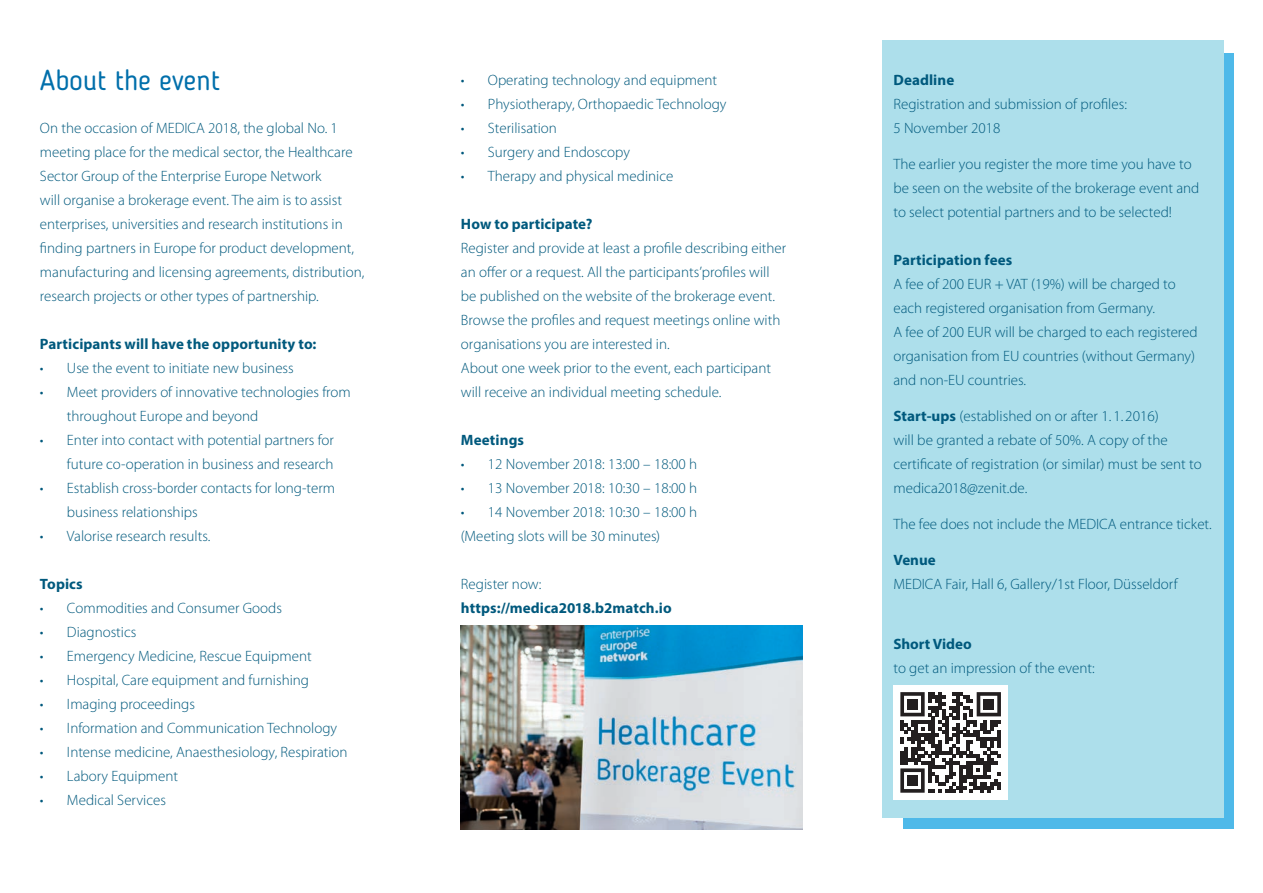
<style>
.page{position:relative;width:1263px;height:893px;background:#fff}
.page>*{position:absolute;margin:0;border:0;box-sizing:border-box;transform-origin:0 0}
.t1{font:28.5px "Blogger Sans";color:#006fab}
.t2{font:300 15px/24px "Myriad Pro";color:#00597d}
.t3{font:700 15px "Myriad Pro";letter-spacing:.005em;color:#00597d}
.s1{font-weight:700}
</style>
<div class="page">
<div style="left:903px;top:53px;width:330px;height:776px;background:#4eb9e9"></div>
<div style="left:882px;top:40px;width:341px;height:777px;background:#addfeb"></div>
<img style="left:461px;top:625px;width:341px;height:204px">
<div style="left:893px;top:685px;width:115px;height:115px;background:#fff"></div>
<svg style="left:900px;top:692px;width:101px;height:101px"></svg>
<div style="left:907px;top:699px;width:11px;height:10px;background:#231f20"></div>
<div style="left:983px;top:699px;width:11px;height:10px;background:#231f20"></div>
<div style="left:907px;top:775px;width:11px;height:11px;background:#231f20"></div>
<h1 class="t1" style="left:40px;top:63px;width:182px">About the event</h1>
<p class="t2" style="left:461px;top:68px;width:258px">• Operating technology and equipment</p>
<p class="t2" style="left:461px;top:92px;width:267px">• Physiotherapy, Orthopaedic Technology</p>
<p class="t2" style="left:461px;top:116px;width:97px">• Sterilisation</p>
<p class="t2" style="left:461px;top:140px;width:170px">• Surgery and Endoscopy</p>
<p class="t2" style="left:461px;top:164px;width:214px">• Therapy and physical medinice</p>
<p class="t3" style="left:461px;top:214px;width:133px">How to participate?</p>
<p class="t2" style="left:461px;top:236px;width:327px">Register and provide at least a profile describing either an offer or a request. All the participants’profiles will be published on the website of the brokerage event.<br>Browse the profiles and request meetings online with organisations you are interested in.<br>About one week prior to the event, each participant will receive an individual meeting schedule.</p>
<p class="t3" style="left:461px;top:430px;width:65px">Meetings</p>
<p class="t2" style="left:461px;top:452px;width:238px">• 12 November 2018: 13:00 – 18:00 h</p>
<p class="t2" style="left:461px;top:476px;width:238px">• 13 November 2018: 10:30 – 18:00 h</p>
<p class="t2" style="left:461px;top:500px;width:238px">• 14 November 2018: 10:30 – 18:00 h (Meeting slots will be 30 minutes)</p>
<p class="t2" style="left:461px;top:572px;width:82px">Register now:</p>
<p class="t3" style="left:461px;top:598px;width:212px">https://medica2018.b2match.io</p>
<p class="t2" style="left:40px;top:116px;width:326px">On the occasion of MEDICA 2018, the global No. 1 meeting place for the medical sector, the Healthcare Sector Group of the Enterprise Europe Network<br>will organise a brokerage event. The aim is to assist enterprises, universities and research institutions in finding partners in Europe for product development, manufacturing and licensing agreements, distribution, research projects or other types of partnership.</p>
<p class="t3" style="left:40px;top:334px;width:278px">Participants will have the opportunity to:</p>
<p class="t2" style="left:40px;top:356px;width:255px">• Use the event to initiate new business</p>
<p class="t2" style="left:67px;top:380px;width:285px;text-indent:-27px">• Meet providers of innovative technologies from throughout Europe and beyond</p>
<p class="t2" style="left:40px;top:428px;width:295px;text-align:right">• Enter into contact with potential partners for future co-operation in business and research</p>
<p class="t2" style="left:67px;top:476px;width:270px;text-indent:-27px">• Establish cross-border contacts for long-term business relationships</p>
<p class="t2" style="left:40px;top:524px;width:172px">• Valorise research results.</p>
<p class="t3" style="left:40px;top:574px;width:44px">Topics</p>
<p class="t2" style="left:40px;top:596px;width:243px">• Commodities and Consumer Goods</p>
<p class="t2" style="left:40px;top:620px;width:98px">• Diagnostics</p>
<p class="t2" style="left:40px;top:644px;width:273px">• Emergency Medicine, Rescue Equipment</p>
<p class="t2" style="left:40px;top:668px;width:271px">• Hospital, Care equipment and furnishing</p>
<p class="t2" style="left:40px;top:692px;width:156px">• Imaging proceedings</p>
<p class="t2" style="left:40px;top:716px;width:299px">• Information and Communication Technology</p>
<p class="t2" style="left:40px;top:740px;width:309px">• Intense medicine, Anaesthesiology, Respiration</p>
<p class="t2" style="left:40px;top:764px;width:140px">• Labory Equipment</p>
<p class="t2" style="left:40px;top:788px;width:127px">• Medical Services</p>
<p class="t3" style="left:893px;top:70px;width:62px">Deadline</p>
<p class="t2" style="left:893px;top:92px;width:235px">Registration and submission of profiles:<br>5 November 2018</p>
<p class="t2" style="left:893px;top:152px;width:307px">The earlier you register the more time you have to be seen on the website of the brokerage event and to select potential partners and to be selected!</p>
<p class="t3" style="left:893px;top:250px;width:120px">Participation fees</p>
<p class="t2" style="left:893px;top:272px;width:306px">A fee of 200 EUR + VAT (19%) will be charged to each registered organisation from Germany.<br>A fee of 200 EUR will be charged to each registered organisation from EU countries (without Germany) and non-EU countries.</p>
<p class="t2" style="left:893px;top:404px;width:310px"><span class="s1">Start-ups</span> (established on or after 1. 1. 2016)<br>will be granted a rebate of 50%. A copy of the certificate of registration (or similar) must be sent to medica2018@zenit.de.</p>
<p class="t2" style="left:893px;top:512px;width:320px">The fee does not include the MEDICA entrance ticket.</p>
<p class="t3" style="left:893px;top:550px;width:44px">Venue</p>
<p class="t2" style="left:893px;top:572px;width:286px">MEDICA Fair, Hall 6, Gallery/1st Floor, Düsseldorf</p>
<p class="t3" style="left:893px;top:634px;width:80px">Short Video</p>
<p class="t2" style="left:893px;top:656px;width:203px">to get an impression of the event:</p>
</div>
